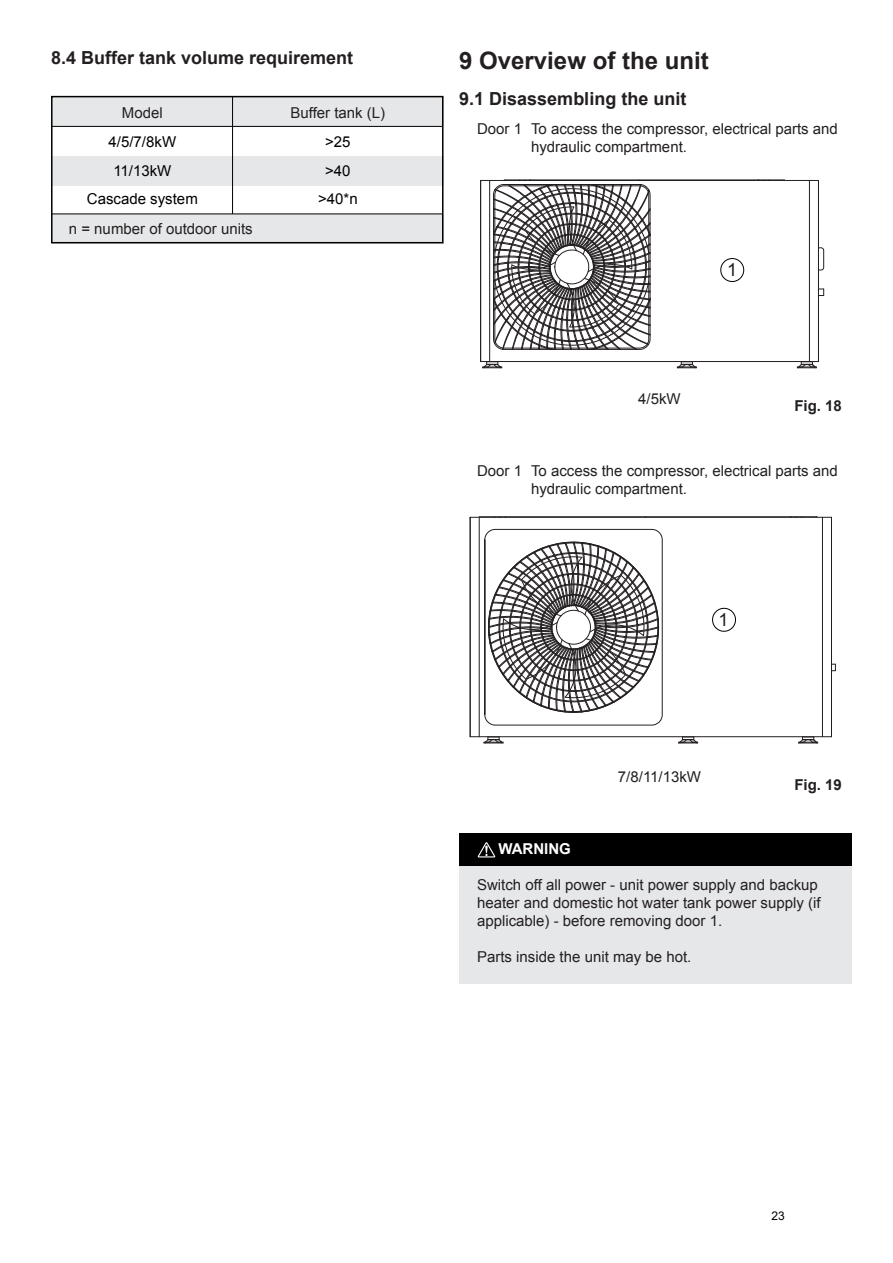
<style>
.page{position:relative;width:893px;height:1263px;background:#fff}
.page>*{position:absolute;margin:0;border:0;box-sizing:border-box;transform-origin:0 0}
.t1{font:700 24px "Arial";color:#231f20}
.t2{font:700 18px "Arial";color:#231f20}
.t3{font:18px "Arial";color:#231f20}
.t4{font:15px/18px "Arial";color:#231f20}
.t5{font:15px "Arial";color:#000}
.t6{font:700 15px "Arial";color:#231f20}
.t7{font:700 15px "Arial";color:#fff}
.t8{font:12px "Arial";color:#000}
</style>
<div class="page">
<div style="left:459px;top:833px;width:393px;height:33px;background:#000"></div>
<div style="left:459px;top:866px;width:393px;height:117px;background:#e6e7e9"></div>
<svg style="left:477px;top:842px;width:19px;height:16px"></svg>
<div style="left:52px;top:97px;width:391px;height:29px;background:#e6e7e9"></div>
<div style="left:52px;top:156px;width:391px;height:29px;background:#e6e7e9"></div>
<div style="left:52px;top:214px;width:391px;height:29px;background:#e6e7e9"></div>
<div style="left:51px;top:96px;width:392px;height:147px;border:2px solid #000"></div>
<hr style="left:232px;top:96px;width:1px;height:118px;background:#000">
<hr style="left:52px;top:126px;width:391px;height:1px;background:#000">
<hr style="left:52px;top:214px;width:391px;height:1px;background:#000">
<svg style="left:797px;top:360px;width:22px;height:8px"></svg>
<hr style="left:481px;top:361px;width:337px;height:1px;background:#231f20">
<hr style="left:481px;top:180px;width:337px;height:1px;background:#231f20">
<hr style="left:818px;top:180px;width:1px;height:181px;background:#231f20">
<hr style="left:809px;top:180px;width:1px;height:181px;background:#231f20">
<svg style="left:819px;top:247px;width:5px;height:24px"></svg>
<svg style="left:480px;top:180px;width:171px;height:189px"></svg>
<svg style="left:819px;top:289px;width:5px;height:7px"></svg>
<svg style="left:677px;top:362px;width:20px;height:6px"></svg>
<svg style="left:798px;top:737px;width:20px;height:7px"></svg>
<hr style="left:470px;top:736px;width:361px;height:1px;background:#231f20">
<hr style="left:470px;top:517px;width:1px;height:220px;background:#231f20">
<hr style="left:470px;top:517px;width:361px;height:1px;background:#231f20">
<hr style="left:831px;top:517px;width:1px;height:220px;background:#231f20">
<hr style="left:822px;top:517px;width:1px;height:220px;background:#231f20">
<hr style="left:505px;top:516px;width:286px;height:1px;background:#231f20">
<svg style="left:791px;top:516px;width:26px;height:2px"></svg>
<svg style="left:479px;top:516px;width:184px;height:228px"></svg>
<svg style="left:832px;top:664px;width:4px;height:7px"></svg>
<svg style="left:678px;top:737px;width:20px;height:7px"></svg>
<div style="left:720px;top:258px;width:24px;height:24px;border:1px solid #000;border-radius:50%"></div>
<div style="left:712px;top:608px;width:24px;height:24px;border:1px solid #000;border-radius:50%"></div>
<p class="t2" style="left:51px;top:46px;width:304px">8.4 Buffer tank volume requirement</p>
<p class="t4" style="left:122px;top:104px;width:42px">Model</p>
<p class="t5" style="left:109px;top:132px;width:69px">4/5/7/8kW</p>
<p class="t5" style="left:113px;top:160px;width:60px">11/13kW</p>
<p class="t5" style="left:87px;top:189px;width:112px">Cascade system</p>
<p class="t4" style="left:69px;top:219px;width:185px">n = number of outdoor units</p>
<p class="t4" style="left:290px;top:104px;width:96px">Buffer tank (L)</p>
<p class="t5" style="left:325px;top:132px;width:27px">&gt;25</p>
<p class="t5" style="left:325px;top:160px;width:27px">&gt;40</p>
<p class="t5" style="left:318px;top:189px;width:41px">&gt;40*n</p>
<p class="t1" style="left:459px;top:44px;width:251px">9 Overview of the unit</p>
<p class="t2" style="left:459px;top:86px;width:229px">9.1 Disassembling the unit</p>
<p class="t4" style="left:531px;top:120px;width:308px;text-indent:-54px">Door 1 To access the compressor, electrical parts and hydraulic compartment.</p>
<p class="t4" style="left:638px;top:390px;width:44px">4/5kW</p>
<p class="t3" style="left:727px;top:258px;width:12px">1</p>
<p class="t6" style="left:794px;top:395px;width:49px">Fig. 18</p>
<p class="t4" style="left:531px;top:462px;width:308px;text-indent:-54px">Door 1 To access the compressor, electrical parts and hydraulic compartment.</p>
<p class="t3" style="left:719px;top:608px;width:12px">1</p>
<p class="t4" style="left:618px;top:768px;width:85px">7/8/11/13kW</p>
<p class="t6" style="left:794px;top:775px;width:49px">Fig. 19</p>
<p class="t7" style="left:498px;top:839px;width:74px">WARNING</p>
<p class="t4" style="left:477px;top:876px;width:345px">Switch off all power - unit power supply and backup heater and domestic hot water tank power supply (if</p>
<p class="t4" style="left:477px;top:912px;width:247px">applicable) - before removing door 1.</p>
<p class="t4" style="left:477px;top:948px;width:216px">Parts inside the unit may be hot.</p>
<p class="t8" style="left:772px;top:1207px;width:15px">23</p>
</div>
